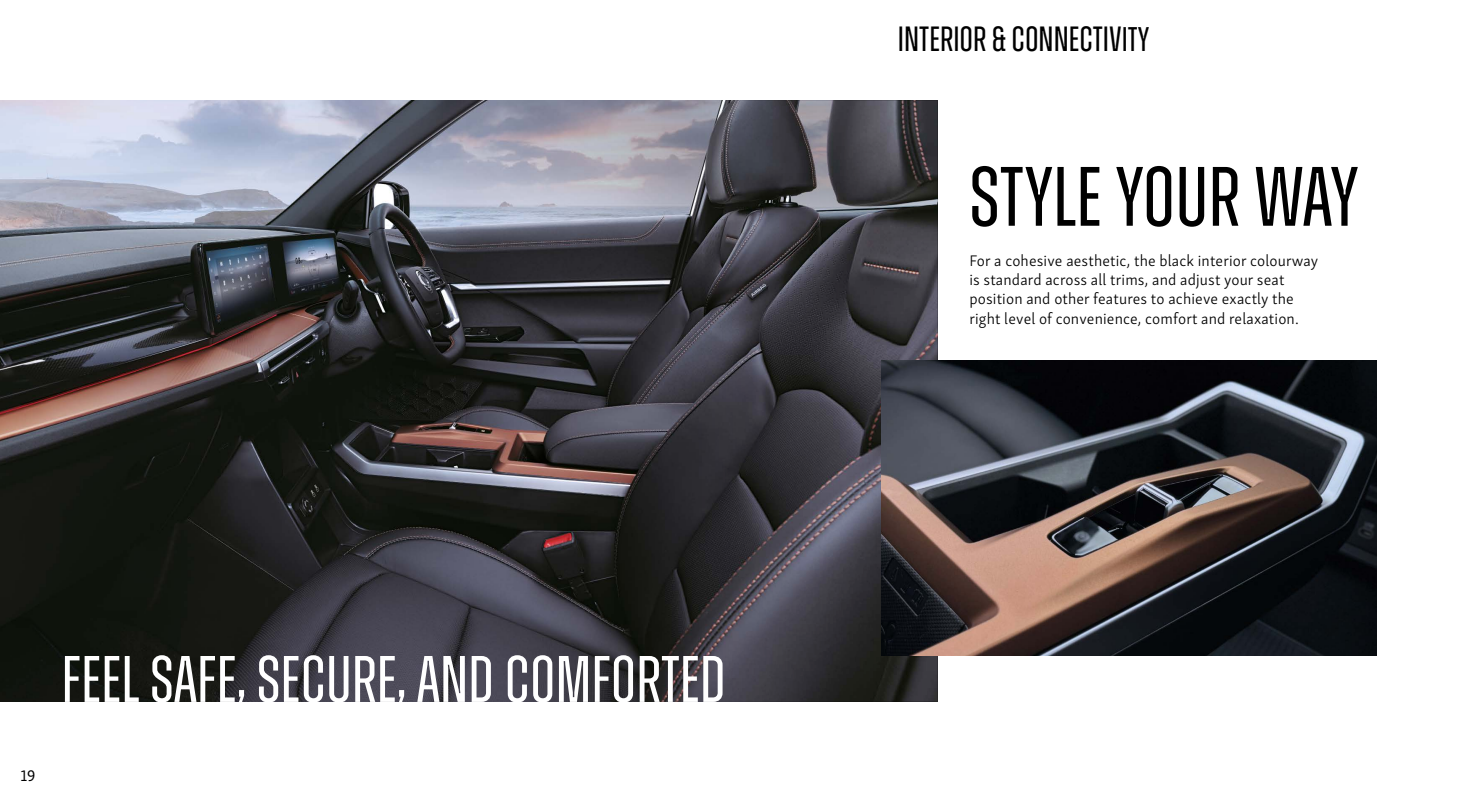
<style>
.page{position:relative;width:1470px;height:805px;background:#fff}
.page>*{position:absolute;margin:0;border:0;box-sizing:border-box;transform-origin:0 0}
.t1{font:84px "Zuume";color:#000}
.t2{font:65.62px "Zuume";color:#fff}
.t3{font:35px "Zuume";color:#000}
.t4{font:300 15.75px/19.2px "Skolar Sans Latn";letter-spacing:.01em;color:#000}
.t5{font:15.75px "Skolar Sans Latn";color:#000}
.s1{font-size:34.12px}
</style>
<div class="page">
<img style="left:0;top:101px;width:937px;height:600px">
<svg style="left:681px;top:101px;width:256px;height:599px;background:#413f46"></svg>
<img style="left:882px;top:360px;width:494px;height:296px">
<p class="t5" style="left:20px;top:764px;width:17px">19</p>
<h2 class="t2" style="left:62px;top:646px;width:666px">FEEL SAFE, SECURE, AND COMFORTED</h2>
<h3 class="t3" style="left:898px;top:21px;width:253px">INTERIOR &amp; CONNECTIV<span class="s1">ITY</span></h3>
<h1 class="t1" style="left:969px;top:154px;width:391px">STYLE YOUR WAY</h1>
<p class="t4" style="left:969px;top:250px;width:350px">For a cohesive aesthetic, the black interior colourway is standard across all trims, and adjust your seat position and other features to achieve exactly the right level of convenience, comfort and relaxation.</p>
</div>
